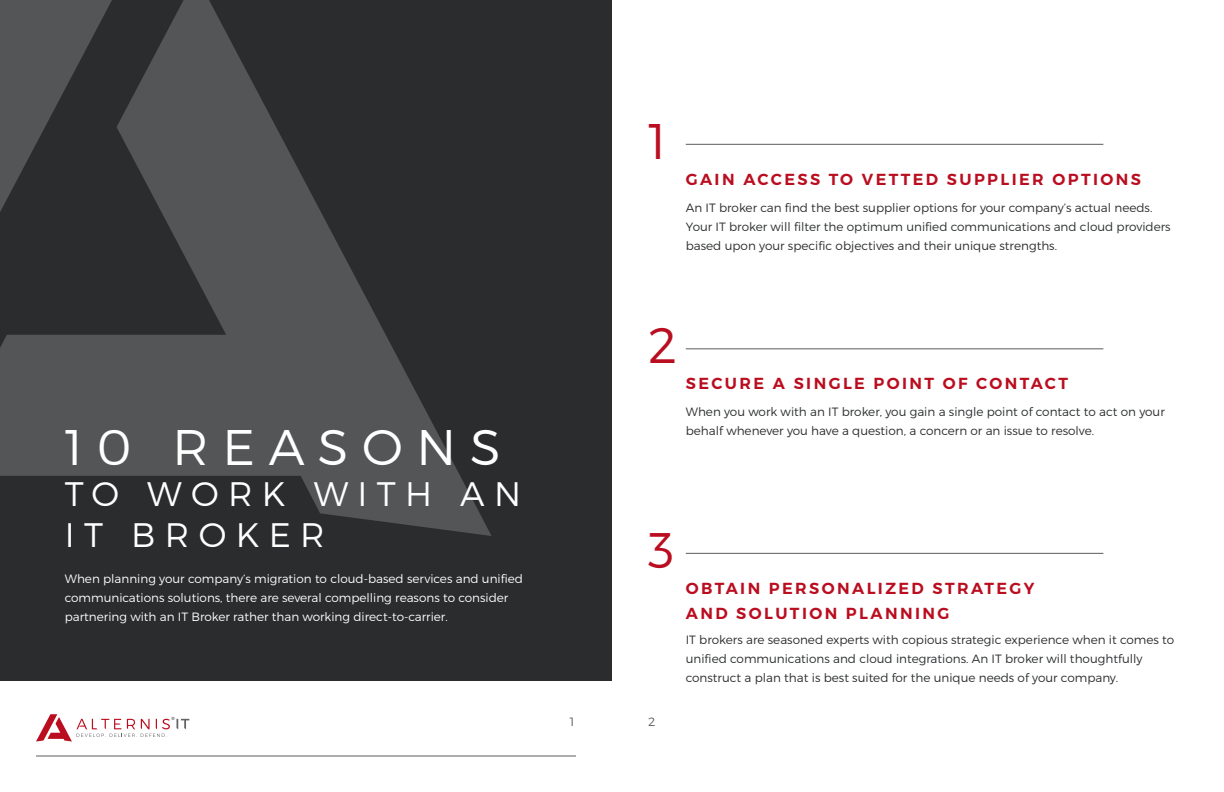
<style>
.page{position:relative;width:1224px;height:792px;background:#fff}
.page>*{position:absolute;margin:0;border:0;box-sizing:border-box;transform-origin:0 0}
.t1{font:300 50px "Montserrat";letter-spacing:.275em;color:#fff}
.t2{font:300 50px "Montserrat";color:#ba0d1f}
.t3{font:300 34px/40.8px "Montserrat";letter-spacing:.275em;color:#fff}
.t4{font:600 16px/25px "Montserrat";letter-spacing:.15em;color:#ba0d1f}
.t5{font:300 12px/19px "Montserrat";color:#2a2c2d}
.t6{font:300 12px/19px "Montserrat";color:#fff}
.t7{font:300 12px "Montserrat";color:#5b5d5d}
</style>
<div class="page">
<div style="left:0;top:0;width:612px;height:681px;background:#2a2c2d"></div>
<svg style="left:0;top:0;width:492px;height:536px"></svg>
<hr style="left:36px;top:756px;width:540px;height:1px;background:#5b5c5d">
<svg style="left:36px;top:714px;width:153px;height:28px"></svg>
<hr style="left:686px;top:144px;width:417px;height:1px;background:#5b5c5d">
<hr style="left:686px;top:348px;width:417px;height:1px;background:#5b5c5d">
<hr style="left:686px;top:553px;width:417px;height:1px;background:#5b5c5d">
<h1 class="t1" style="left:65px;top:417px;width:437px">10 REASONS</h1>
<h2 class="t3" style="left:65px;top:473px;width:458px">TO WORK WITH AN<br>IT BROKER</h2>
<p class="t6" style="left:65px;top:569px;width:460px">When planning your company’s migration to cloud-based services and unified communications solutions, there are several compelling reasons to consider partnering with an IT Broker rather than working direct-to-carrier.</p>
<h1 class="t2" style="left:648px;top:110px;width:20px">1</h1>
<h3 class="t4" style="left:686px;top:167px;width:457px">GAIN ACCESS TO VETTED SUPPLIER OPTIONS</h3>
<p class="t5" style="left:686px;top:198px;width:486px">An IT broker can find the best supplier options for your company’s actual needs.<br>Your IT broker will filter the optimum unified communications and cloud providers based upon your specific objectives and their unique strengths.</p>
<h1 class="t2" style="left:648px;top:315px;width:31px">2</h1>
<h3 class="t4" style="left:686px;top:371px;width:384px">SECURE A SINGLE POINT OF CONTACT</h3>
<p class="t5" style="left:686px;top:402px;width:481px">When you work with an IT broker, you gain a single point of contact to act on your behalf whenever you have a question, a concern or an issue to resolve.</p>
<h1 class="t2" style="left:648px;top:519px;width:28px">3</h1>
<p class="t7" style="left:569px;top:715px;width:9px">1</p>
<p class="t7" style="left:648px;top:715px;width:9px">2</p>
<h3 class="t4" style="left:686px;top:576px;width:350px">OBTAIN PERSONALIZED STRATEGY<br>AND SOLUTION PLANNING</h3>
<p class="t5" style="left:686px;top:630px;width:490px">IT brokers are seasoned experts with copious strategic experience when it comes to unified communications and cloud integrations. An IT broker will thoughtfully construct a plan that is best suited for the unique needs of your company.</p>
</div>
